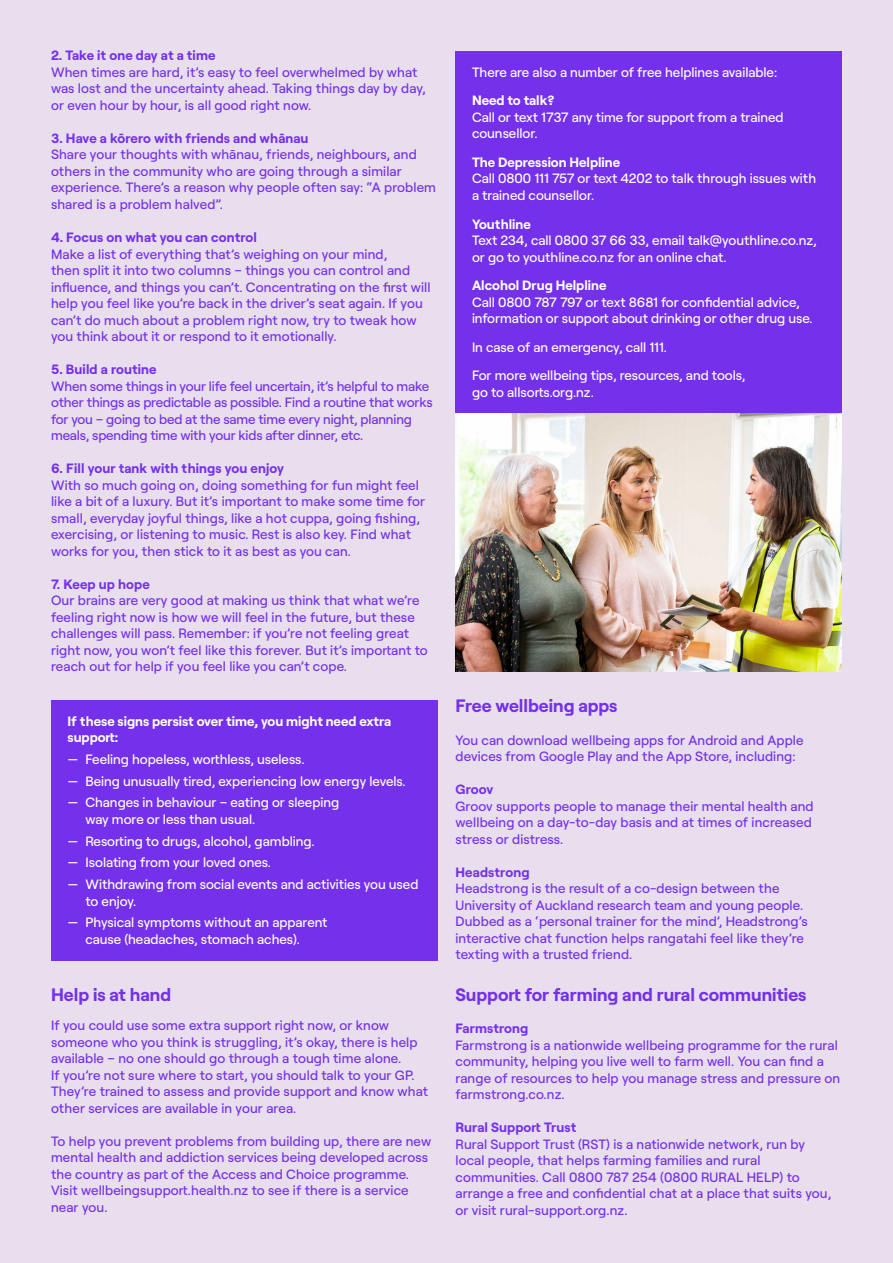
<style>
.page{position:relative;width:893px;height:1263px;background:#e8deed}
.page>*{position:absolute;margin:0;border:0;box-sizing:border-box;transform-origin:0 0}
.t1{font:700 18px "Roobert";color:#7430ea}
.t2{font:500 13.5px/16.5px "Roobert";letter-spacing:.01em;color:#7430ea}
.t3{font:500 13.5px/16.5px "Roobert";color:#fff}
.t4{font:500 13.5px/16.5px "Roobert";letter-spacing:-.01em;color:#7430ea}
.t5{font:700 13.5px "Roobert";letter-spacing:.01em;color:#7430ea}
.t6{font:700 13.5px/16.5px "Roobert";color:#fff}
.s1{font-weight:700}
</style>
<div class="page">
<div style="left:455px;top:51px;width:387px;height:362px;background:#7430ea"></div>
<div style="left:51px;top:700px;width:386px;height:260px;background:#7430ea"></div>
<img style="left:455px;top:413px;width:387px;height:258px">
<p class="t5" style="left:51px;top:45px;width:166px">2. Take it one day at a time</p>
<p class="t2" style="left:51px;top:63px;width:376px">When times are hard, it’s easy to feel overwhelmed by what was lost and the uncertainty ahead. Taking things day by day, or even hour by hour, is all good right now.</p>
<p class="t5" style="left:51px;top:128px;width:259px">3. Have a kōrero with friends and whānau</p>
<p class="t2" style="left:51px;top:145px;width:387px">Share your thoughts with whānau, friends, neighbours, and others in the community who are going through a similar experience. There’s a reason why people often say: “A problem shared is a problem halved”.</p>
<p class="t5" style="left:51px;top:227px;width:207px">4. Focus on what you can control</p>
<p class="t2" style="left:51px;top:244px;width:381px">Make a list of everything that’s weighing on your mind,<br>then split it into two columns – things you can control and influence, and things you can’t. Concentrating on the first will help you feel like you’re back in the driver’s seat again. If you can’t do much about a problem right now, try to tweak how you think about it or respond to it emotionally.</p>
<p class="t5" style="left:51px;top:359px;width:107px">5. Build a routine</p>
<p class="t4" style="left:51px;top:376px;width:383px">When some things in your life feel uncertain, it’s helpful to make other things as predictable as possible. Find a routine that works for you – going to bed at the same time every night, planning meals, spending time with your kids after dinner, etc.</p>
<p class="t5" style="left:51px;top:458px;width:235px">6. Fill your tank with things you enjoy</p>
<p class="t2" style="left:51px;top:475px;width:376px">With so much going on, doing something for fun might feel like a bit of a luxury. But it’s important to make some time for small, everyday joyful things, like a hot cuppa, going fishing, exercising, or listening to music. Rest is also key. Find what works for you, then stick to it as best as you can.</p>
<p class="t5" style="left:51px;top:573px;width:100px">7. Keep up hope</p>
<p class="t2" style="left:51px;top:591px;width:378px">Our brains are very good at making us think that what we’re feeling right now is how we will feel in the future, but these challenges will pass. Remember: if you’re not feeling great right now, you won’t feel like this forever. But it’s important to reach out for help if you feel like you can’t cope.</p>
<p class="t6" style="left:68px;top:711px;width:325px">If these signs persist over time, you might need extra support:</p>
<p class="t3" style="left:68px;top:750px;width:238px">— Feeling hopeless, worthless, useless.</p>
<p class="t3" style="left:68px;top:771px;width:340px">— Being unusually tired, experiencing low energy levels.</p>
<p class="t3" style="left:86px;top:793px;width:255px;text-indent:-18px">— Changes in behaviour – eating or sleeping way more or less than usual.</p>
<p class="t3" style="left:68px;top:831px;width:249px">— Resorting to drugs, alcohol, gambling.</p>
<p class="t3" style="left:68px;top:853px;width:205px">— Isolating from your loved ones.</p>
<p class="t3" style="left:86px;top:875px;width:334px;text-indent:-18px">— Withdrawing from social events and activities you used to enjoy.</p>
<p class="t3" style="left:86px;top:913px;width:243px;text-indent:-18px">— Physical symptoms without an apparent cause (headaches, stomach aches).</p>
<p class="t1" style="left:51px;top:980px;width:122px">Help is at hand</p>
<p class="t2" style="left:51px;top:1016px;width:368px">If you could use some extra support right now, or know someone who you think is struggling, it’s okay, there is help available – no one should go through a tough time alone.</p>
<p class="t2" style="left:51px;top:1066px;width:379px">If you’re not sure where to start, you should talk to your GP.<br>They’re trained to assess and provide support and know what other services are available in your area.</p>
<p class="t2" style="left:51px;top:1132px;width:382px">To help you prevent problems from building up, there are new mental health and addiction services being developed across the country as part of the Access and Choice programme.<br>Visit wellbeingsupport.health.nz to see if there is a service near you.</p>
<p class="t3" style="left:472px;top:63px;width:307px">There are also a number of free helplines available:</p>
<p class="t3" style="left:472px;top:91px;width:313px"><span class="s1">Need to talk?<br></span>Call or text 1737 any time for support from a trained counsellor.</p>
<p class="t3" style="left:472px;top:153px;width:346px"><span class="s1">The Depression Helpline<br></span>Call 0800 111 757 or text 4202 to talk through issues with a trained counsellor.</p>
<p class="t3" style="left:472px;top:214px;width:346px"><span class="s1">Youthline<br></span>Text 234, call 0800 37 66 33, email talk@youthline.co.nz, or go to youthline.co.nz for an online chat.</p>
<p class="t3" style="left:472px;top:276px;width:342px"><span class="s1">Alcohol Drug Helpline<br></span>Call 0800 787 797 or text 8681 for confidential advice, information or support about drinking or other drug use.</p>
<p class="t3" style="left:472px;top:337px;width:197px">In case of an emergency, call 111.</p>
<p class="t3" style="left:472px;top:366px;width:275px">For more wellbeing tips, resources, and tools, go to allsorts.org.nz.</p>
<p class="t1" style="left:455px;top:692px;width:164px">Free wellbeing apps</p>
<p class="t2" style="left:455px;top:731px;width:350px">You can download wellbeing apps for Android and Apple devices from Google Play and the App Store, including:</p>
<p class="t5" style="left:455px;top:779px;width:39px">Groov</p>
<p class="t2" style="left:455px;top:797px;width:360px">Groov supports people to manage their mental health and wellbeing on a day-to-day basis and at times of increased stress or distress.</p>
<p class="t5" style="left:455px;top:861px;width:76px">Headstrong</p>
<p class="t2" style="left:455px;top:879px;width:354px">Headstrong is the result of a co-design between the University of Auckland research team and young people.<br>Dubbed as a ‘personal trainer for the mind’, Headstrong’s interactive chat function helps rangatahi feel like they’re texting with a trusted friend.</p>
<p class="t1" style="left:455px;top:980px;width:352px">Support for farming and rural communities</p>
<p class="t5" style="left:455px;top:1018px;width:75px">Farmstrong</p>
<p class="t2" style="left:455px;top:1035px;width:386px">Farmstrong is a nationwide wellbeing programme for the rural community, helping you live well to farm well. You can find a range of resources to help you manage stress and pressure on farmstrong.co.nz.</p>
<p class="t5" style="left:455px;top:1117px;width:122px">Rural Support Trust</p>
<p class="t2" style="left:455px;top:1134px;width:377px">Rural Support Trust (RST) is a nationwide network, run by local people, that helps farming families and rural communities. Call 0800 787 254 (0800 RURAL HELP) to arrange a free and confidential chat at a place that suits you, or visit rural-support.org.nz.</p>
</div>
